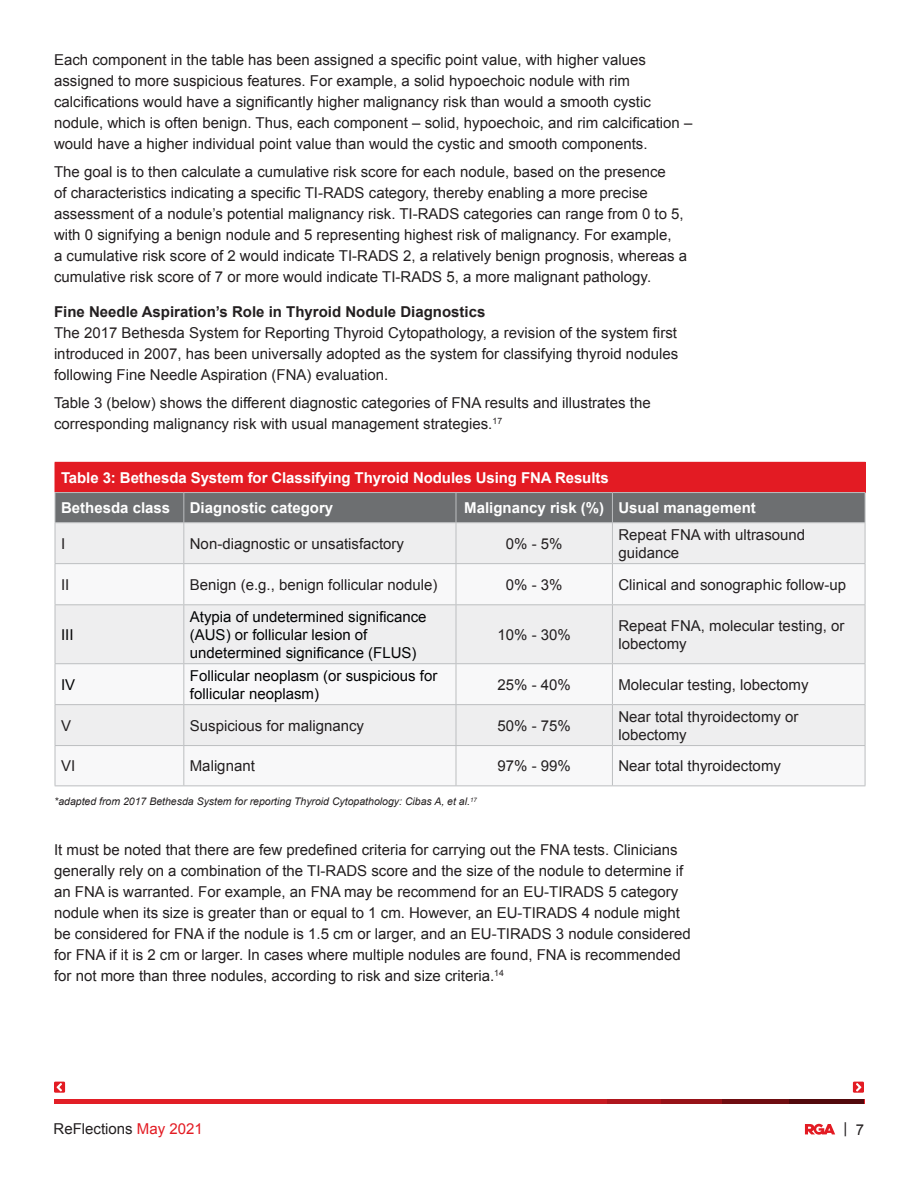
<style>
.page{position:relative;width:918px;height:1188px;background:#fff}
.page>*{position:absolute;margin:0;border:0;box-sizing:border-box;transform-origin:0 0}
.Body_Copy{font:15px/21px "Arial";color:#231f20}
.Body_Copy-2{font:15px/18px "Arial";color:#020304}
.Section_Header{font:700 15px "Arial";letter-spacing:-.005em;color:#fff}
.Body_Copy-3{font:700 15px "Arial";color:#fff}
.source_for_Figures{font:italic 10.5px "Arial";color:#231f20}
.s1{font-weight:700}
.s2{color:#e31b23}
</style>
<div class="page">
<div style="left:54px;top:1099px;width:810px;height:5px;background:#e21e26"></div>
<svg style="left:570px;top:1099px;width:91px;height:5px"></svg>
<div style="left:661px;top:1099px;width:203px;height:5px;background:#971218"></div>
<div style="left:722px;top:1099px;width:142px;height:5px;background:#6f0d11"></div>
<div style="left:789px;top:1099px;width:75px;height:5px;background:#52090c"></div>
<svg style="left:805px;top:1124px;width:30px;height:11px"></svg>
<div style="left:54px;top:1082px;width:11px;height:11px;background:#e31b23"></div>
<svg style="left:57px;top:1083px;width:5px;height:9px"></svg>
<div style="left:853px;top:1082px;width:11px;height:11px;background:#e31b23"></div>
<svg style="left:856px;top:1083px;width:5px;height:9px"></svg>
<div style="left:56px;top:523px;width:809px;height:40px;background:#eeeeef"></div>
<svg style="left:56px;top:564px;width:809px;height:221px"></svg>
<hr style="left:55px;top:462px;width:129px;height:1px;background:#e31b23">
<hr style="left:184px;top:462px;width:272px;height:1px;background:#e31b23">
<hr style="left:456px;top:462px;width:156px;height:1px;background:#e31b23">
<hr style="left:612px;top:462px;width:253px;height:1px;background:#e31b23">
<svg style="left:55px;top:463px;width:811px;height:60px;background:#a8474c"></svg>
<hr style="left:55px;top:522px;width:129px;height:1px;background:#bcbec0">
<hr style="left:55px;top:523px;width:1px;height:40px;background:#bcbec0">
<hr style="left:184px;top:522px;width:272px;height:1px;background:#bcbec0">
<hr style="left:183px;top:523px;width:1px;height:40px;background:#bcbec0">
<hr style="left:456px;top:522px;width:156px;height:1px;background:#bcbec0">
<hr style="left:456px;top:523px;width:1px;height:40px;background:#bcbec0">
<hr style="left:612px;top:522px;width:253px;height:1px;background:#bcbec0">
<hr style="left:612px;top:523px;width:1px;height:40px;background:#bcbec0">
<hr style="left:865px;top:523px;width:1px;height:40px;background:#bcbec0">
<hr style="left:55px;top:563px;width:129px;height:1px;background:#bcbec0">
<hr style="left:55px;top:564px;width:1px;height:40px;background:#bcbec0">
<hr style="left:184px;top:563px;width:272px;height:1px;background:#bcbec0">
<hr style="left:183px;top:564px;width:1px;height:40px;background:#bcbec0">
<hr style="left:456px;top:563px;width:156px;height:1px;background:#bcbec0">
<hr style="left:456px;top:564px;width:1px;height:40px;background:#bcbec0">
<hr style="left:612px;top:563px;width:253px;height:1px;background:#bcbec0">
<hr style="left:612px;top:564px;width:1px;height:40px;background:#bcbec0">
<hr style="left:865px;top:564px;width:1px;height:40px;background:#bcbec0">
<hr style="left:55px;top:604px;width:129px;height:1px;background:#bcbec0">
<hr style="left:55px;top:605px;width:1px;height:58px;background:#bcbec0">
<hr style="left:184px;top:604px;width:272px;height:1px;background:#bcbec0">
<hr style="left:183px;top:605px;width:1px;height:58px;background:#bcbec0">
<hr style="left:456px;top:604px;width:156px;height:1px;background:#bcbec0">
<hr style="left:456px;top:605px;width:1px;height:58px;background:#bcbec0">
<hr style="left:612px;top:604px;width:253px;height:1px;background:#bcbec0">
<hr style="left:612px;top:605px;width:1px;height:58px;background:#bcbec0">
<hr style="left:865px;top:605px;width:1px;height:58px;background:#bcbec0">
<hr style="left:55px;top:663px;width:129px;height:1px;background:#bcbec0">
<hr style="left:55px;top:664px;width:1px;height:40px;background:#bcbec0">
<hr style="left:184px;top:663px;width:272px;height:1px;background:#bcbec0">
<hr style="left:183px;top:664px;width:1px;height:40px;background:#bcbec0">
<hr style="left:456px;top:663px;width:156px;height:1px;background:#bcbec0">
<hr style="left:456px;top:664px;width:1px;height:40px;background:#bcbec0">
<hr style="left:612px;top:663px;width:253px;height:1px;background:#bcbec0">
<hr style="left:612px;top:664px;width:1px;height:40px;background:#bcbec0">
<hr style="left:865px;top:664px;width:1px;height:40px;background:#bcbec0">
<hr style="left:55px;top:704px;width:129px;height:1px;background:#bcbec0">
<hr style="left:55px;top:705px;width:1px;height:40px;background:#bcbec0">
<hr style="left:184px;top:704px;width:272px;height:1px;background:#bcbec0">
<hr style="left:183px;top:705px;width:1px;height:40px;background:#bcbec0">
<hr style="left:456px;top:704px;width:156px;height:1px;background:#bcbec0">
<hr style="left:456px;top:705px;width:1px;height:40px;background:#bcbec0">
<hr style="left:612px;top:704px;width:253px;height:1px;background:#bcbec0">
<hr style="left:612px;top:705px;width:1px;height:40px;background:#bcbec0">
<hr style="left:865px;top:705px;width:1px;height:40px;background:#bcbec0">
<hr style="left:55px;top:745px;width:129px;height:1px;background:#bcbec0">
<hr style="left:55px;top:746px;width:1px;height:39px;background:#bcbec0">
<hr style="left:184px;top:745px;width:272px;height:1px;background:#bcbec0">
<hr style="left:183px;top:746px;width:1px;height:39px;background:#bcbec0">
<hr style="left:456px;top:745px;width:156px;height:1px;background:#bcbec0">
<hr style="left:456px;top:746px;width:1px;height:39px;background:#bcbec0">
<hr style="left:612px;top:745px;width:253px;height:1px;background:#bcbec0">
<hr style="left:612px;top:746px;width:1px;height:39px;background:#bcbec0">
<hr style="left:865px;top:746px;width:1px;height:39px;background:#bcbec0">
<hr style="left:55px;top:785px;width:129px;height:1px;background:#bcbec0">
<hr style="left:184px;top:785px;width:272px;height:1px;background:#bcbec0">
<hr style="left:456px;top:785px;width:156px;height:1px;background:#bcbec0">
<hr style="left:612px;top:785px;width:253px;height:1px;background:#bcbec0">
<p class="Body_Copy" style="left:54px;top:49px;width:640px">Each component in the table has been assigned a specific point value, with higher values assigned to more suspicious features. For example, a solid hypoechoic nodule with rim calcifications would have a significantly higher malignancy risk than would a smooth cystic nodule, which is often benign. Thus, each component – solid, hypoechoic, and rim calcification – would have a higher individual point value than would the cystic and smooth components.</p>
<p class="Body_Copy" style="left:54px;top:161px;width:635px">The goal is to then calculate a cumulative risk score for each nodule, based on the presence<br>of characteristics indicating a specific TI-RADS category, thereby enabling a more precise assessment of a nodule’s potential malignancy risk. TI-RADS categories can range from 0 to 5, with 0 signifying a benign nodule and 5 representing highest risk of malignancy. For example,<br>a cumulative risk score of 2 would indicate TI-RADS 2, a relatively benign prognosis, whereas a cumulative risk score of 7 or more would indicate TI-RADS 5, a more malignant pathology.</p>
<p class="Body_Copy" style="left:54px;top:301px;width:626px"><span class="s1">Fine Needle Aspiration’s Role in Thyroid Nodule Diagnostics<br></span>The 2017 Bethesda System for Reporting Thyroid Cytopathology, a revision of the system first introduced in 2007, has been universally adopted as the system for classifying thyroid nodules following Fine Needle Aspiration (FNA) evaluation.</p>
<p class="Body_Copy" style="left:54px;top:392px;width:598px">Table 3 (below) shows the different diagnostic categories of FNA results and illustrates the corresponding malignancy risk with usual management strategies.<sup>17</sup></p>
<p class="Section_Header" style="left:61px;top:468px;width:549px">Table 3: Bethesda System for Classifying Thyroid Nodules Using FNA Results</p>
<p class="Body_Copy-3" style="left:61px;top:498px;width:111px">Bethesda class</p>
<p class="Body_Copy-3" style="left:190px;top:498px;width:145px">Diagnostic category</p>
<p class="Body_Copy-3" style="left:464px;top:498px;width:142px">Malignancy risk (%)</p>
<p class="Body_Copy-3" style="left:618px;top:498px;width:139px">Usual management</p>
<p class="Body_Copy" style="left:61px;top:533px;width:6px">I</p>
<p class="Body_Copy" style="left:190px;top:533px;width:216px">Non-diagnostic or unsatisfactory</p>
<p class="Body_Copy" style="left:506px;top:533px;width:58px">0% - 5%</p>
<p class="Body_Copy" style="left:618px;top:526px;width:188px;line-height:18px">Repeat FNA with ultrasound guidance</p>
<p class="Body_Copy" style="left:61px;top:574px;width:10px">II</p>
<p class="Body_Copy" style="left:190px;top:574px;width:249px">Benign (e.g., benign follicular nodule)</p>
<p class="Body_Copy" style="left:506px;top:574px;width:58px">0% - 3%</p>
<p class="Body_Copy" style="left:618px;top:574px;width:229px">Clinical and sonographic follow-up</p>
<p class="Body_Copy-2" style="left:61px;top:626px;width:14px">III</p>
<p class="Body_Copy-2" style="left:190px;top:608px;width:238px">Atypia of undetermined significance (AUS) or follicular lesion of undetermined significance (FLUS)</p>
<p class="Body_Copy" style="left:498px;top:624px;width:75px">10% - 30%</p>
<p class="Body_Copy" style="left:618px;top:617px;width:227px;line-height:18px">Repeat FNA, molecular testing, or lobectomy</p>
<p class="Body_Copy-2" style="left:61px;top:676px;width:16px">IV</p>
<p class="Body_Copy-2" style="left:190px;top:667px;width:249px">Follicular neoplasm (or suspicious for follicular neoplasm)</p>
<p class="Body_Copy" style="left:498px;top:674px;width:75px">25% - 40%</p>
<p class="Body_Copy" style="left:618px;top:674px;width:192px">Molecular testing, lobectomy</p>
<p class="Body_Copy" style="left:61px;top:715px;width:12px">V</p>
<p class="Body_Copy" style="left:190px;top:715px;width:176px">Suspicious for malignancy</p>
<p class="Body_Copy" style="left:498px;top:715px;width:75px">50% - 75%</p>
<p class="Body_Copy" style="left:618px;top:707px;width:182px;line-height:18px">Near total thyroidectomy or lobectomy</p>
<p class="Body_Copy" style="left:61px;top:756px;width:16px">VI</p>
<p class="Body_Copy" style="left:190px;top:756px;width:67px">Malignant</p>
<p class="Body_Copy" style="left:498px;top:756px;width:75px">97% - 99%</p>
<p class="Body_Copy" style="left:618px;top:756px;width:164px">Near total thyroidectomy</p>
<p class="source_for_Figures" style="left:54px;top:795px;width:424px">*adapted from 2017 Bethesda System for reporting Thyroid Cytopathology: Cibas A, et al.<sup>17</sup></p>
<p class="Body_Copy" style="left:54px;top:840px;width:638px">It must be noted that there are few predefined criteria for carrying out the FNA tests. Clinicians generally rely on a combination of the TI-RADS score and the size of the nodule to determine if an FNA is warranted. For example, an FNA may be recommend for an EU-TIRADS 5 category nodule when its size is greater than or equal to 1 cm. However, an EU-TIRADS 4 nodule might be considered for FNA if the nodule is 1.5 cm or larger, and an EU-TIRADS 3 nodule considered for FNA if it is 2 cm or larger. In cases where multiple nodules are found, FNA is recommended for not more than three nodules, according to risk and size criteria.<sup>14</sup></p>
<p class="Body_Copy" style="left:54px;top:1119px;width:151px">ReFlections <span class="s2">May 2021</span></p>
<p class="Body_Copy" style="left:844px;top:1118px;width:22px">| 7</p>
</div>
